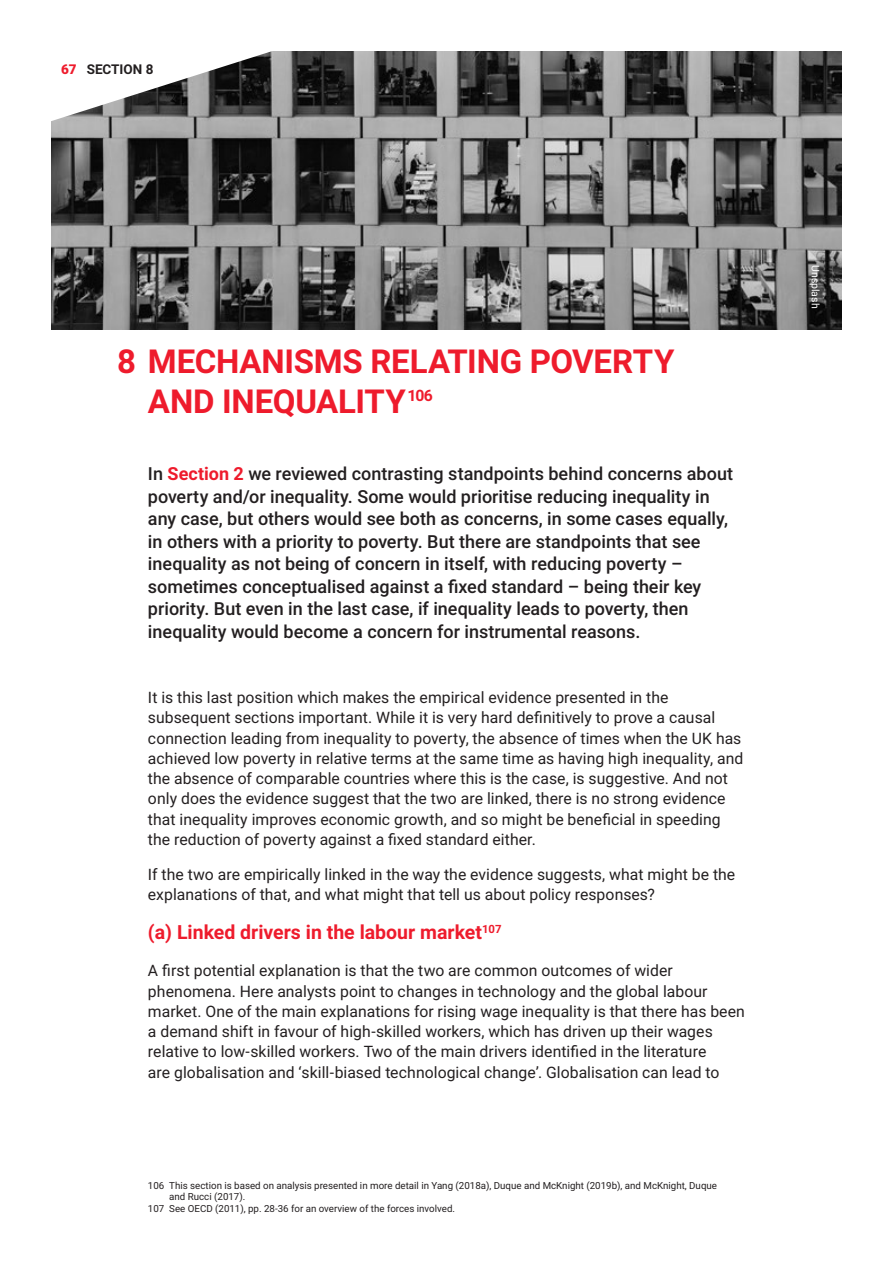
<style>
.page{position:relative;width:893px;height:1263px;background:#fff}
.page>*{position:absolute;margin:0;border:0;box-sizing:border-box;transform-origin:0 0}
.t1{font:700 33px/39.6px "Roboto";letter-spacing:-.01em;color:#ee1b2c}
.t2{font:700 19.5px "Roboto";color:#ee1b2c}
.t3{font:500 18px/22.5px "Roboto";color:#231f20}
.t4{font:15.75px/20.2px "Roboto";letter-spacing:.005em;color:#231f20}
.t5{font:700 13.5px "Roboto";color:#231f20}
.t6{font:10.5px "Roboto";color:#fff}
.t7{font:9.75px/10.5px "Roboto";color:#231f20}
.s1{font-weight:900;color:#ee1b2c}
.s2{font-weight:700;color:#ee1b2c}
</style>
<div class="page">
<img style="left:51px;top:51px;width:791px;height:279px">
<svg style="left:51px;top:51px;width:225px;height:71px"></svg>
<p class="t5" style="left:61px;top:64px;width:94px"><span class="s1">67</span> SECTION 8</p>
<h1 class="t1" style="left:148px;top:344px;width:528px;text-indent:-31px">8 MECHANISMS RELATING POVERTY<br>AND INEQUALITY<sup>106</sup></h1>
<p class="t3" style="left:148px;top:463px;width:587px">In <span class="s2">Section 2</span> we reviewed contrasting standpoints behind concerns about poverty and/or inequality. Some would prioritise reducing inequality in any case, but others would see both as concerns, in some cases equally, in others with a priority to poverty. But there are standpoints that see inequality as not being of concern in itself, with reducing poverty – sometimes conceptualised against a fixed standard – being their key priority. But even in the last case, if inequality leads to poverty, then inequality would become a concern for instrumental reasons.</p>
<p class="t4" style="left:148px;top:688px;width:597px">It is this last position which makes the empirical evidence presented in the subsequent sections important. While it is very hard definitively to prove a causal connection leading from inequality to poverty, the absence of times when the UK has achieved low poverty in relative terms at the same time as having high inequality, and the absence of comparable countries where this is the case, is suggestive. And not only does the evidence suggest that the two are linked, there is no strong evidence that inequality improves economic growth, and so might be beneficial in speeding the reduction of poverty against a fixed standard either.</p>
<p class="t4" style="left:148px;top:865px;width:589px">If the two are empirically linked in the way the evidence suggests, what might be the explanations of that, and what might that tell us about policy responses?</p>
<p class="t2" style="left:148px;top:924px;width:355px">(a) Linked drivers in the labour market<sup>107</sup></p>
<p class="t4" style="left:148px;top:960px;width:598px">A first potential explanation is that the two are common outcomes of wider phenomena. Here analysts point to changes in technology and the global labour market. One of the main explanations for rising wage inequality is that there has been a demand shift in favour of high-skilled workers, which has driven up their wages relative to low-skilled workers. Two of the main drivers identified in the literature<br>are globalisation and ‘skill-biased technological change’. Globalisation can lead to</p>
<p class="t7" style="left:169px;top:1180px;width:549px;text-indent:-21px">106 This section is based on analysis presented in more detail in Yang (2018a), Duque and McKnight (2019b), and McKnight, Duque and Rucci (2017).</p>
<p class="t7" style="left:148px;top:1203px;width:309px">107 See OECD (2011), pp. 28-36 for an overview of the forces involved.</p>
<p class="t6" style="left:820px;top:265px;width:45px;rotate:90deg">Unsplash</p>
</div>
